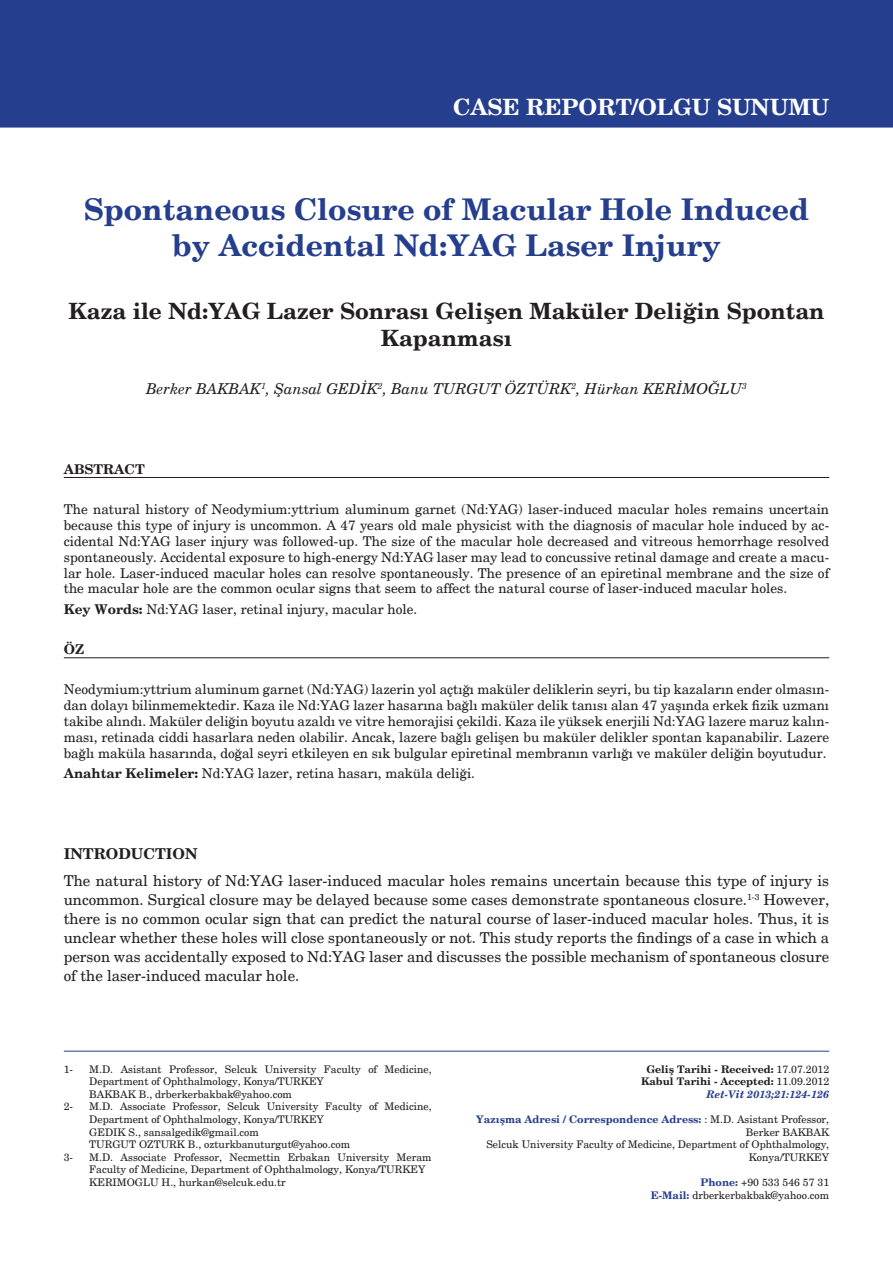
<style>
.page{position:relative;width:893px;height:1263px;background:#fff}
.page>*{position:absolute;margin:0;border:0;box-sizing:border-box;transform-origin:0 0}
.t1{font:700 30px/36px "New Century Schlbk";color:#253f8e;text-align:center}
.t2{font:700 22.5px/27px "New Century Schlbk";color:#231f20;text-align:center}
.t3{font:700 22.5px "New Century Schlbk";color:#fff}
.t4{font:15px/18.9px "New Century Schlbk";color:#231f20;text-align:justify}
.t5{font:italic 15px "New Century Schlbk";color:#231f20}
.t6{font:700 15px "New Century Schlbk";color:#231f20}
.t7{font:13.5px/15.9px "New Century Schlbk";color:#231f20;text-align:justify}
.t8{font:700 13.5px "New Century Schlbk";color:#231f20}
.t9{font:10.5px/12.6px "New Century Schlbk";color:#231f20}
.t10{font:700 10.5px/12.6px "New Century Schlbk";color:#253f8e;text-align:right}
.t11{font:700 10.5px "New Century Schlbk";color:#231f20}
.t12{font:italic 700 10.5px "New Century Schlbk";color:#253f8e}
.s1{font-weight:700}
.s2{font-weight:400}
.s3{font-weight:400;color:#231f20}
.s4{font-weight:700;color:#253f8e}
</style>
<div class="page">
<div style="left:0;top:0;width:893px;height:128px;background:#253f8e"></div>
<hr style="left:64px;top:477px;width:765px;height:1px;background:#231f20">
<hr style="left:64px;top:657px;width:765px;height:1px;background:#231f20">
<hr style="left:64px;top:1051px;width:765px;height:1px;background:#253f8e">
<p class="t3" style="left:453px;top:92px;width:378px">CASE REPORT/OLGU SUNUMU</p>
<p class="t1" style="left:84px;top:192px;width:727px">Spontaneous Closure of Macular Hole Induced by Accidental Nd:YAG Laser Injury</p>
<p class="t2" style="left:68px;top:298px;width:758px">Kaza ile Nd:YAG Lazer Sonrası Gelişen Maküler Deliğin Spontan<br>Kapanması</p>
<p class="t5" style="left:146px;top:379px;width:602px">Berker BAKBAK<sup>1</sup>, Şansal GEDİK<sup>2</sup>, Banu TURGUT ÖZTÜRK<sup>2</sup>, Hürkan KERİMOĞLU<sup>3</sup></p>
<p class="t8" style="left:64px;top:460px;width:82px">ABSTRACT</p>
<p class="t7" style="left:64px;top:501px;width:767px">The natural history of Neodymium:yttrium aluminum garnet (Nd:YAG) laser-induced macular holes remains uncertain because this type of injury is uncommon. A 47 years old male physicist with the diagnosis of macular hole induced by ac&shy;cidental Nd:YAG laser injury was followed-up. The size of the macular hole decreased and vitreous hemorrhage resolved spontaneously. Accidental exposure to high-energy Nd:YAG laser may lead to concussive retinal damage and create a macu&shy;lar hole. Laser-induced macular holes can resolve spontaneously. The presence of an epiretinal membrane and the size of the macular hole are the common ocular signs that seem to affect the natural course of laser-induced macular holes.</p>
<p class="t7" style="left:64px;top:601px;width:355px"><span class="s1">Key Words:</span> Nd:YAG laser, retinal injury, macular hole.</p>
<p class="t8" style="left:64px;top:640px;width:22px">ÖZ</p>
<p class="t7" style="left:64px;top:682px;width:767px">Neodymium:yttrium aluminum garnet (Nd:YAG) lazerin yol açtığı maküler deliklerin seyri, bu tip kazaların ender olmasın&shy;dan dolayı bilinmemektedir. Kaza ile Nd:YAG lazer hasarına bağlı maküler delik tanısı alan 47 yaşında erkek fizik uzmanı takibe alındı. Maküler deliğin boyutu azaldı ve vitre hemorajisi çekildi. Kaza ile yüksek enerjili Nd:YAG lazere maruz kalın&shy;ması, retinada ciddi hasarlara neden olabilir. Ancak, lazere bağlı gelişen bu maküler delikler spontan kapanabilir. Lazere bağlı maküla hasarında, doğal seyri etkileyen en sık bulgular epiretinal membranın varlığı ve maküler deliğin boyutudur.</p>
<p class="t7" style="left:64px;top:765px;width:413px"><span class="s1">Anahtar Kelimeler:</span> Nd:YAG lazer, retina hasarı, maküla deliği.</p>
<p class="t6" style="left:64px;top:844px;width:135px">INTRODUCTION</p>
<p class="t4" style="left:64px;top:872px;width:767px">The natural history of Nd:YAG laser-induced macular holes remains uncertain because this type of injury is uncommon. Surgical closure may be delayed because some cases demonstrate spontaneous closure.<sup>1-3</sup> However, there is no common ocular sign that can predict the natural course of laser-induced macular holes. Thus, it is unclear whether these holes will close spontaneously or not. This study reports the findings of a case in which a person was accidentally exposed to Nd:YAG laser and discusses the possible mechanism of spontaneous closure of the laser-induced macular hole.</p>
<p class="t9" style="left:64px;top:1062px;width:11px">1-</p>
<p class="t9" style="left:89px;top:1062px;width:344px">M.D. Asistant Professor, Selcuk University Faculty of Medicine,<br>Department of Ophthalmology, Konya/TURKEY</p>
<p class="t9" style="left:89px;top:1088px;width:204px">BAKBAK B., drberkerbakbak@yahoo.com</p>
<p class="t9" style="left:64px;top:1100px;width:11px">2-</p>
<p class="t9" style="left:89px;top:1100px;width:344px">M.D. Associate Professor, Selcuk University Faculty of Medicine,<br>Department of Ophthalmology, Konya/TURKEY</p>
<p class="t9" style="left:89px;top:1125px;width:171px">GEDIK S., sansalgedik@gmail.com</p>
<p class="t9" style="left:89px;top:1138px;width:262px">TURGUT OZTURK B., ozturkbanuturgut@yahoo.com</p>
<p class="t9" style="left:64px;top:1151px;width:11px">3-</p>
<p class="t9" style="left:89px;top:1151px;width:344px">M.D. Associate Professor, Necmettin Erbakan University Meram<br>Faculty of Medicine, Department of Ophthalmology, Konya/TURKEY</p>
<p class="t9" style="left:89px;top:1176px;width:198px">KERIMOGLU H., hurkan@selcuk.edu.tr</p>
<p class="t11" style="left:646px;top:1062px;width:184px">Geliş Tarihi - Received: <span class="s2">17.07.2012</span></p>
<p class="t11" style="left:641px;top:1075px;width:190px">Kabul Tarihi - Accepted: <span class="s2">11.09.2012</span></p>
<p class="t12" style="left:707px;top:1087px;width:124px">Ret-Vit 2013;21:124-126</p>
<p class="t10" style="left:476px;top:1113px;width:354px">Yazışma Adresi / Correspondence Adress: <span class="s3">: M.D. Asistant Professor,<br>Berker BAKBAK</span></p>
<p class="t9" style="left:486px;top:1138px;width:344px;text-align:right">Selcuk University Faculty of Medicine, Department of Ophthalmology,<br>Konya/TURKEY</p>
<p class="t9" style="left:700px;top:1176px;width:130px"><span class="s4">Phone:</span> +90 533 546 57 31</p>
<p class="t9" style="left:651px;top:1188px;width:180px"><span class="s4">E-Mail:</span> drberkerbakbak@yahoo.com</p>
</div>
